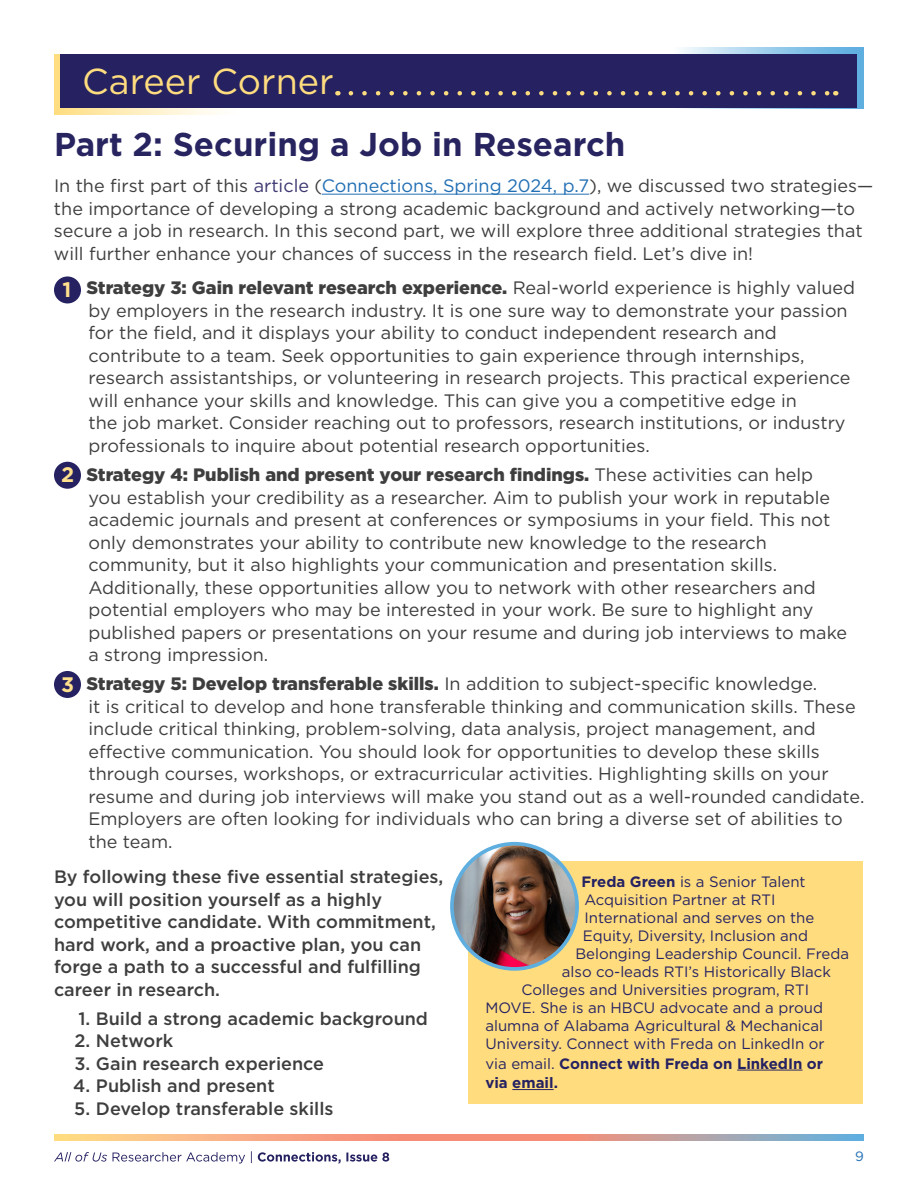
<style>
.page{position:relative;width:918px;height:1188px;background:#fff}
.page>*{position:absolute;margin:0;border:0;box-sizing:border-box;transform-origin:0 0}
.t1{font:36px "Gotham";color:#ffdd7f}
.t2{font:700 33px "Gotham";color:#282460}
.t3{font:18px/22.5px "Gotham";color:#3e3e3f}
.t4{font:500 18px/22.5px "Gotham";color:#3e3e3f}
.t5{font:15px "Gotham";color:#262262}
.t6{font:700 15px/19.5px "Gotham";color:#262262}
.t7{font:13.5px "Gotham";color:#216fb4}
.s1{color:#3c3871}
.s2{color:#216fb4}
.s3{font-weight:700;font-size:21px;color:#ffe08c}
.s4{font-weight:900}
.s5{font-weight:700}
.s6{font-weight:400}
</style>
<div class="page">
<svg style="left:54px;top:1151px;width:335px;height:13px"></svg>
<svg style="left:54px;top:1134px;width:810px;height:6px;background:#dca590"></svg>
<div style="left:54px;top:55px;width:192px;height:59px;background:linear-gradient(to right,#ffdf85,#fff)"></div>
<div style="left:672px;top:48px;width:192px;height:60px;background:linear-gradient(to right,#f7fbfd,#52a8de)"></div>
<div style="left:60px;top:54px;width:797px;height:54px;background:#262262"></div>
<svg style="left:351px;top:91px;width:478px;height:4px"></svg>
<hr style="left:322px;top:194px;width:267px;height:1px;background:#216fb4">
<div style="left:468px;top:861px;width:394px;height:243px;background:#ffdd7f"></div>
<hr style="left:737px;top:1070px;width:65px;height:1px;background:#262262">
<hr style="left:512px;top:1089px;width:42px;height:1px;background:#262262">
<img style="left:452px;top:844px;width:125px;height:125px;border-radius:63px">
<div style="left:450px;top:842px;width:129px;height:129px;border:4px solid #5eaee0;border-radius:50%"></div>
<div style="left:54px;top:276px;width:27px;height:27px;background:#262262;border-radius:50%"></div>
<div style="left:54px;top:462px;width:27px;height:27px;background:#262262;border-radius:50%"></div>
<div style="left:54px;top:671px;width:27px;height:27px;background:#262262;border-radius:50%"></div>
<h2 class="t1" style="left:82px;top:59px;width:253px">Career Corner</h2>
<h3 class="t2" style="left:54px;top:123px;width:573px">Part 2: Securing a Job in Research</h3>
<p class="t3" style="left:54px;top:174px;width:821px">In the first part of this <span class="s1">article</span> (<span class="s2">Connections, Spring 2024, p.7</span>), we discussed two strategies— the importance of developing a strong academic background and actively networking—to secure a job in research. In this second part, we will explore three additional strategies that will further enhance your chances of success in the research field. Let’s dive in!</p>
<p class="t3" style="left:89px;top:276px;width:768px;text-indent:-26px"><span class="s3">1</span> <span class="s4">Strategy 3: Gain relevant research experience.</span> Real-world experience is highly valued by employers in the research industry. It is one sure way to demonstrate your passion for the field, and it displays your ability to conduct independent research and contribute to a team. Seek opportunities to gain experience through internships, research assistantships, or volunteering in research projects. This practical experience will enhance your skills and knowledge. This can give you a competitive edge in<br>the job market. Consider reaching out to professors, research institutions, or industry professionals to inquire about potential research opportunities.</p>
<p class="t3" style="left:89px;top:463px;width:760px;text-indent:-27px"><span class="s3">2</span> <span class="s4">Strategy 4: Publish and present your research findings.</span> These activities can help you establish your credibility as a researcher. Aim to publish your work in reputable academic journals and present at conferences or symposiums in your field. This not only demonstrates your ability to contribute new knowledge to the research community, but it also highlights your communication and presentation skills.<br>Additionally, these opportunities allow you to network with other researchers and potential employers who may be interested in your work. Be sure to highlight any published papers or presentations on your resume and during job interviews to make a strong impression.</p>
<p class="t3" style="left:89px;top:672px;width:778px;text-indent:-27px"><span class="s3">3</span> <span class="s4">Strategy 5: Develop transferable skills.</span> In addition to subject-specific knowledge.<br>it is critical to develop and hone transferable thinking and communication skills. These include critical thinking, problem-solving, data analysis, project management, and effective communication. You should look for opportunities to develop these skills through courses, workshops, or extracurricular activities. Highlighting skills on your resume and during job interviews will make you stand out as a well-rounded candidate.<br>Employers are often looking for individuals who can bring a diverse set of abilities to the team.</p>
<p class="t4" style="left:54px;top:865px;width:391px">By following these five essential strategies, you will position yourself as a highly competitive candidate. With commitment, hard work, and a proactive plan, you can forge a path to a successful and fulfilling career in research.</p>
<p class="t4" style="left:78px;top:1007px;width:351px">1. Build a strong academic background</p>
<p class="t4" style="left:74px;top:1030px;width:100px">2. Network</p>
<p class="t4" style="left:74px;top:1052px;width:251px">3. Gain research experience</p>
<p class="t4" style="left:73px;top:1075px;width:203px">4. Publish and present</p>
<p class="t4" style="left:74px;top:1097px;width:261px">5. Develop transferable skills</p>
<p class="t5" style="left:581px;top:872px;width:226px"><span class="s5">Freda Green</span> is a Senior Talent</p>
<p class="t5" style="left:584px;top:890px;width:193px">Acquisition Partner at RTI</p>
<p class="t5" style="left:584px;top:908px;width:231px">International and serves on the</p>
<p class="t5" style="left:583px;top:926px;width:227px">Equity, Diversity, Inclusion and</p>
<p class="t5" style="left:575px;top:944px;width:275px">Belonging Leadership Council. Freda</p>
<p class="t5" style="left:562px;top:962px;width:271px">also co-leads RTI’s Historically Black</p>
<p class="t5" style="left:521px;top:980px;width:289px">Colleges and Universities program, RTI</p>
<p class="t5" style="left:485px;top:998px;width:339px">MOVE. She is an HBCU advocate and a proud</p>
<p class="t5" style="left:485px;top:1016px;width:339px">alumna of Alabama Agricultural &amp; Mechanical</p>
<p class="t5" style="left:485px;top:1034px;width:341px">University. Connect with Freda on LinkedIn or</p>
<p class="t6" style="left:485px;top:1053px;width:339px"><span class="s6">via email.</span> Connect with Freda on LinkedIn or via email.</p>
<p class="t7" style="left:855px;top:1148px;width:10px">9</p>
</div>
